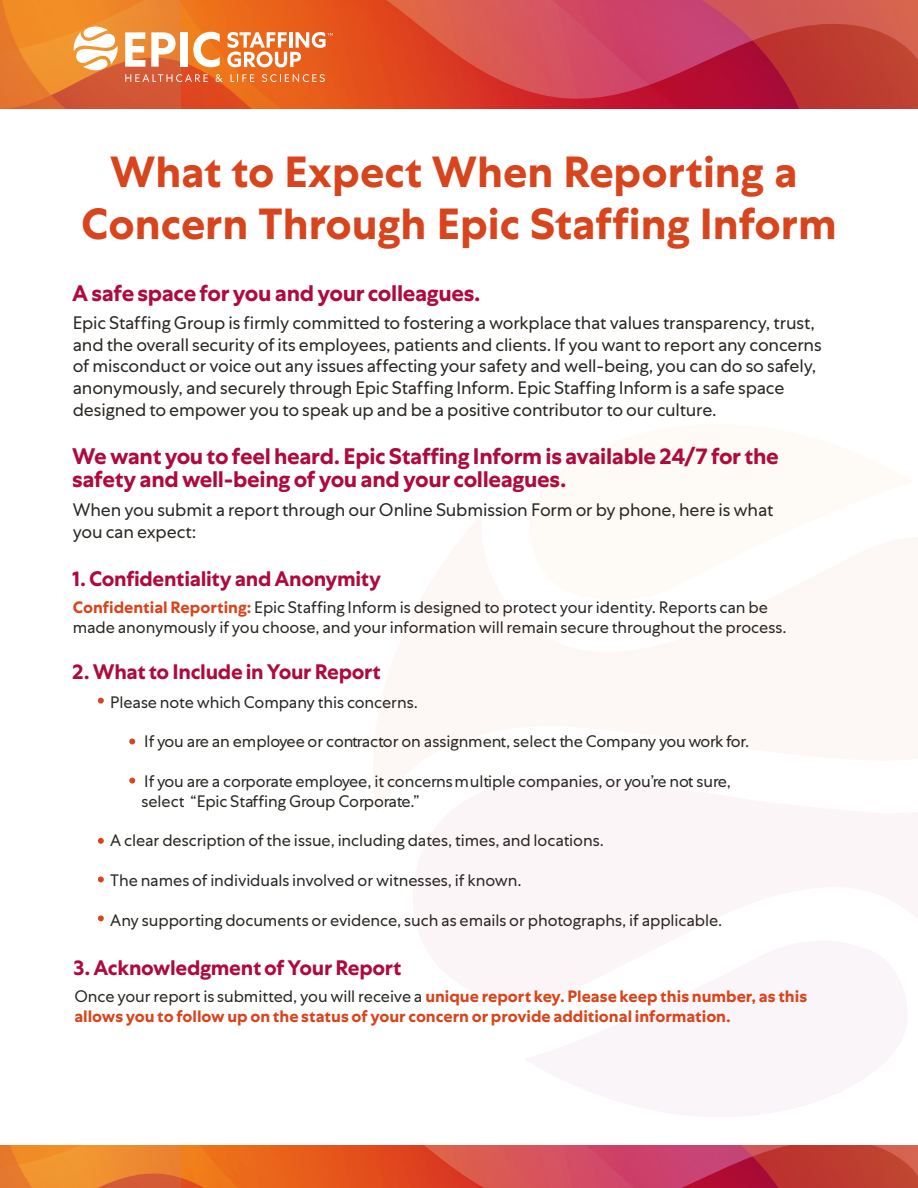
<style>
.page{position:relative;width:918px;height:1188px;background:#fff}
.page>*{position:absolute;margin:0;border:0;box-sizing:border-box;transform-origin:0 0}
.t1{font:700 43.5px/52.2px "Centra No 1";color:#d8441c;text-align:center}
.t2{font:700 22.5px/22px "Centra No 1";letter-spacing:-.015em;color:#af0a3d}
.t3{font:700 21px "Centra No 1";letter-spacing:-.015em;color:#af0a3d}
.t4{font:18px/21.6px "Centra No 1";letter-spacing:-.01em;color:#2b2824}
.t5{font:16.5px/19.8px "Centra No 1";letter-spacing:-.005em;color:#2b2824}
.t6{font:700 16.5px/19.8px "Centra No 1";color:#d8441c}
.s1{font-weight:700;color:#d8441c}
.s2{font-weight:400;color:#2b2824}
</style>
<div class="page">
<svg style="left:356px;top:0;width:144px;height:100px;background:#dd4c2e"></svg>
<img style="left:500px;top:0;width:68px;height:108px">
<svg style="left:568px;top:0;width:350px;height:108px;background:#c43a4b"></svg>
<svg style="left:0;top:1146px;width:918px;height:42px;background:#d85739"></svg>
<svg style="left:0;top:0;width:356px;height:108px;background:#e97f3e"></svg>
<svg style="left:98px;top:698px;width:6px;height:6px"></svg>
<svg style="left:129px;top:739px;width:6px;height:5px"></svg>
<svg style="left:129px;top:778px;width:6px;height:6px"></svg>
<svg style="left:98px;top:838px;width:6px;height:6px"></svg>
<svg style="left:98px;top:877px;width:6px;height:5px"></svg>
<svg style="left:98px;top:915px;width:6px;height:6px"></svg>
<h1 class="t1" style="left:81px;top:147px;width:757px">What to Expect When Reporting a<br>Concern Through Epic Staffing Inform</h1>
<h2 class="t2" style="left:72px;top:283px;width:410px">A safe space for you and your colleagues.</h2>
<p class="t4" style="left:73px;top:312px;width:750px">Epic Staffing Group is firmly committed to fostering a workplace that values transparency, trust, and the overall security of its employees, patients and clients. If you want to report any concerns of misconduct or voice out any issues affecting your safety and well-being, you can do so safely, anonymously, and securely through Epic Staffing Inform. Epic Staffing Inform is a safe space designed to empower you to speak up and be a positive contributor to our culture.</p>
<h2 class="t2" style="left:72px;top:446px;width:708px">We want you to feel heard. Epic Staffing Inform is available 24/7 for the safety and well-being of you and your colleagues.</h2>
<p class="t4" style="left:73px;top:499px;width:702px">When you submit a report through our Online Submission Form or by phone, here is what you can expect:</p>
<p class="t3" style="left:72px;top:566px;width:310px">1. Confidentiality and Anonymity</p>
<p class="t5" style="left:73px;top:597px;width:715px"><span class="s1">Confidential Reporting:</span> Epic Staffing Inform is designed to protect your identity. Reports can be made anonymously if you choose, and your information will remain secure throughout the process.</p>
<p class="t3" style="left:72px;top:660px;width:310px">2. What to Include in Your Report</p>
<p class="t5" style="left:110px;top:692px;width:309px">Please note which Company this concerns.</p>
<p class="t5" style="left:144px;top:732px;width:607px">If you are an employee or contractor on assignment, select the Company you work for.</p>
<p class="t5" style="left:141px;top:771px;width:591px">If you are a corporate employee, it concerns multiple companies, or you’re not sure, select “Epic Staffing Group Corporate.”</p>
<p class="t5" style="left:110px;top:831px;width:495px">A clear description of the issue, including dates, times, and locations.</p>
<p class="t5" style="left:110px;top:870px;width:413px">The names of individuals involved or witnesses, if known.</p>
<p class="t5" style="left:110px;top:910px;width:613px">Any supporting documents or evidence, such as emails or photographs, if applicable.</p>
<p class="t3" style="left:74px;top:956px;width:329px">3. Acknowledgment of Your Report</p>
<p class="t6" style="left:74px;top:987px;width:734px"><span class="s2">Once your report is submitted, you will receive a</span> unique report key. Please keep this number, as this allows you to follow up on the status of your concern or provide additional information.</p>
</div>
